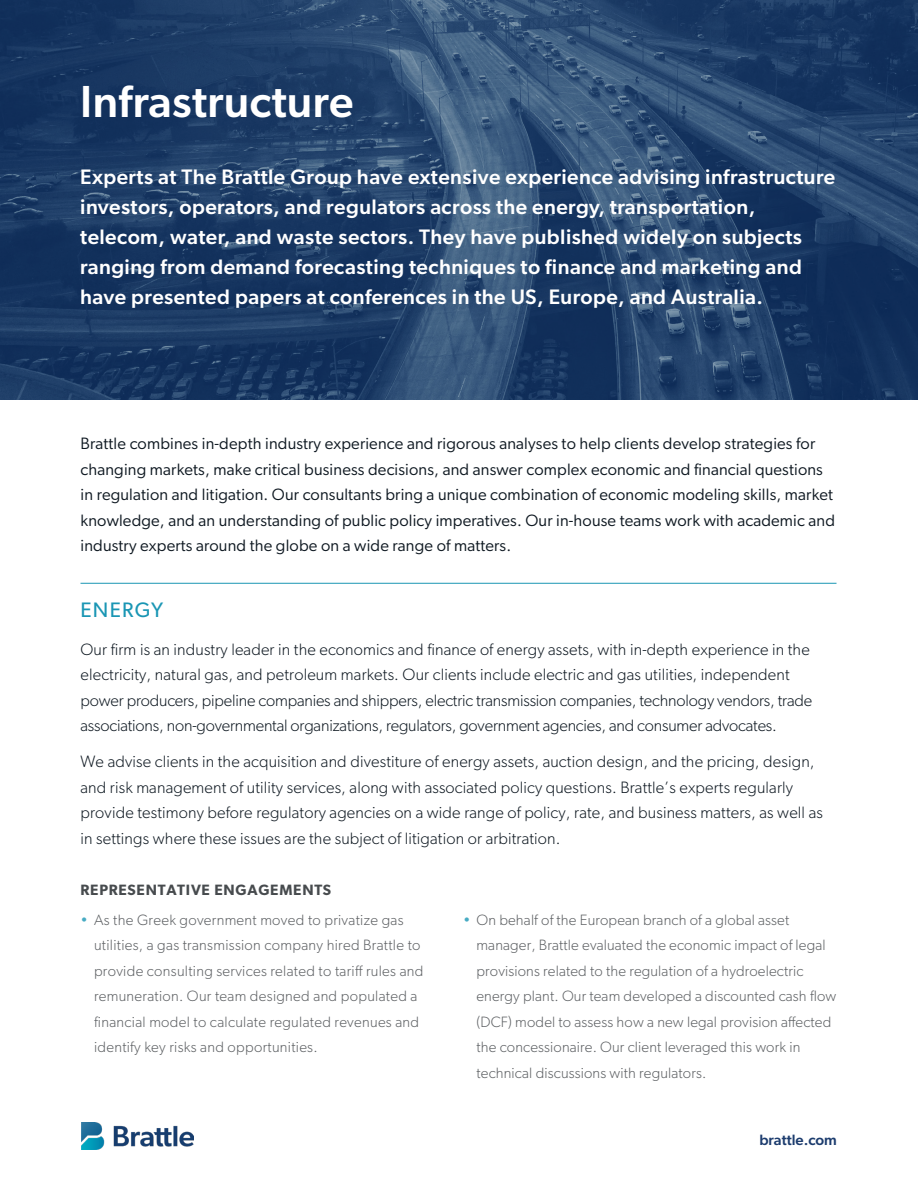
<style>
.page{position:relative;width:918px;height:1188px;background:#fff}
.page>*{position:absolute;margin:0;border:0;box-sizing:border-box;transform-origin:0 0}
.t1{font:500 45px "Gibson";letter-spacing:.01em;color:#fff}
.t2{font:500 21px/30px "Gibson";letter-spacing:.02em;color:#fff}
.t3{font:21px "Gibson";letter-spacing:.06em;color:#1a96b4}
.t4{font:16.5px/25.5px "Gibson";letter-spacing:.01em;color:#0e1821}
.t5{font:300 16.5px/25.5px "Gibson";letter-spacing:-.01em;color:#0e1821}
.t6{font:300 16.5px/25.5px "Gibson";letter-spacing:.01em;color:#0e1821}
.t7{font:300 15px/25.5px "Gibson";letter-spacing:.01em;color:#5d6063}
.t8{font:600 15px "Gibson";letter-spacing:.05em;color:#474b4e}
.t9{font:500 15px "Gibson";color:#1c3c6e}
.s1{color:#47abc3}
</style>
<div class="page">
<img style="left:0;top:0;width:918px;height:400px">
<img style="left:81px;top:1122px;width:113px;height:27px">
<hr style="left:81px;top:583px;width:756px;height:1px;background:#1a96b4">
<h1 class="t1" style="left:80px;top:74px;width:275px">Infrastructure</h1>
<p class="t2" style="left:80px;top:161px;width:757px">Experts at The Brattle Group have extensive experience advising infrastructure investors, operators, and regulators across the energy, transportation, telecom, water, and waste sectors. They have published widely on subjects ranging from demand forecasting techniques to finance and marketing and have presented papers at conferences in the US, Europe, and Australia.</p>
<p class="t4" style="left:81px;top:431px;width:756px">Brattle combines in-depth industry experience and rigorous analyses to help clients develop strategies for changing markets, make critical business decisions, and answer complex economic and financial questions in regulation and litigation. Our consultants bring a unique combination of economic modeling skills, market knowledge, and an understanding of public policy imperatives. Our in-house teams work with academic and industry experts around the globe on a wide range of matters.</p>
<h2 class="t3" style="left:81px;top:598px;width:84px">ENERGY</h2>
<p class="t5" style="left:81px;top:636px;width:733px">Our firm is an industry leader in the economics and finance of energy assets, with in-depth experience in the electricity, natural gas, and petroleum markets. Our clients include electric and gas utilities, independent power producers, pipeline companies and shippers, electric transmission companies, technology vendors, trade associations, non-governmental organizations, regulators, government agencies, and consumer advocates.</p>
<p class="t6" style="left:81px;top:749px;width:744px">We advise clients in the acquisition and divestiture of energy assets, auction design, and the pricing, design, and risk management of utility services, along with associated policy questions. Brattle’s experts regularly provide testimony before regulatory agencies on a wide range of policy, rate, and business matters, as well as in settings where these issues are the subject of litigation or arbitration.</p>
<p class="t8" style="left:81px;top:881px;width:252px">REPRESENTATIVE ENGAGEMENTS</p>
<p class="t7" style="left:94px;top:907px;width:331px;text-indent:-14px"><span class="s1">•</span> As the Greek government moved to privatize gas utilities, a gas transmission company hired Brattle to provide consulting services related to tariff rules and remuneration. Our team designed and populated a financial model to calculate regulated revenues and identify key risks and opportunities.</p>
<p class="t7" style="left:477px;top:907px;width:361px;text-indent:-14px"><span class="s1">•</span> On behalf of the European branch of a global asset manager, Brattle evaluated the economic impact of legal provisions related to the regulation of a hydroelectric energy plant. Our team developed a discounted cash flow (DCF) model to assess how a new legal provision affected the concessionaire. Our client leveraged this work in technical discussions with regulators.</p>
<p class="t9" style="left:759px;top:1131px;width:79px">brattle.com</p>
</div>
